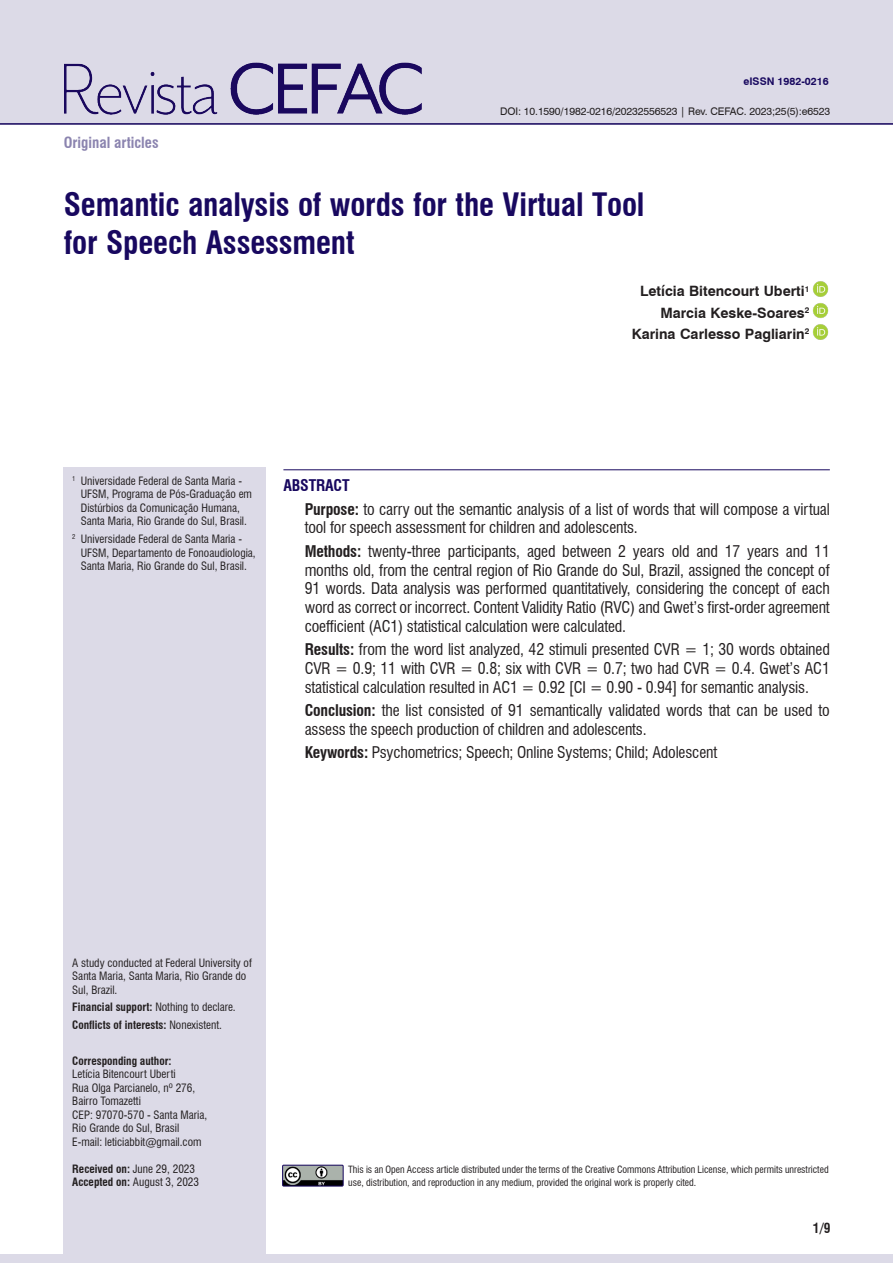
<style>
.page{position:relative;width:893px;height:1263px;background:#fff}
.page>*{position:absolute;margin:0;border:0;box-sizing:border-box;transform-origin:0 0}
.Titulo_só_inglês{font:700 condensed 31.5px/37.8px "Swiss 721 BT";letter-spacing:-.005em;color:#18085f}
.Resumo_só_ingles{font:condensed 15.75px/18.9px "Swiss 721 BT";letter-spacing:-.01em;color:#231f20}
.Resumo_título_-_só_ingles{font:700 condensed 15.75px "Swiss 721 BT";letter-spacing:-.01em;color:#18085f}
.Tipo_de_artigo{font:700 condensed 15px "Swiss 721 BT";color:#8b84af}
.Autor{font:700 14.25px "Swiss 721 BT";color:#231f20}
.Cabeço_autor_esquerda-par{font:700 condensed 13.5px "Swiss 721 BT";color:#231f20}
.Notas{font:condensed 11.25px/13.5px "Swiss 721 BT";color:#231f20}
.Endereço_correspondencia{font:condensed 11.25px/13.5px "Swiss 721 BT";color:#231f20}
.Notas_sem_paragrafo{font:condensed 11.25px/13.5px "Swiss 721 BT";color:#231f20}
.Notas_sem_paragrafo-2{font:700 condensed 11.25px "Swiss 721 BT";color:#231f20}
.Endereço_correspondencia-2{font:700 condensed 11.25px "Swiss 721 BT";color:#231f20}
.Legenda_b_direito-impar{font:10.5px "Swiss 721 BT";letter-spacing:-.01em;color:#231f20}
.Legenda_b_esquerdo-par{font:700 10.5px "Swiss 721 BT";color:#18085f}
.Notas-2{font:condensed 9.75px/13.5px "Swiss 721 BT";color:#231f20}
.s1{font-weight:700}
.s2{font-weight:400}
</style>
<div class="page">
<div style="left:64px;top:468px;width:202px;height:795px;background:#dcdae7"></div>
<img style="left:813px;top:281px;width:16px;height:16px">
<img style="left:812px;top:303px;width:17px;height:15px">
<img style="left:813px;top:324px;width:16px;height:16px">
<hr style="left:283px;top:469px;width:547px;height:1px;background:#18085f">
<div style="left:0;top:0;width:893px;height:125px;background:#dcdae7"></div>
<img style="left:65px;top:63px;width:357px;height:51px">
<img style="left:284px;top:1167px;width:58px;height:17px">
<div style="left:282px;top:1165px;width:62px;height:21px;border:1px solid #18085f"></div>
<div style="left:0;top:1254px;width:893px;height:9px;background:#dcdae7"></div>
<p class="Legenda_b_esquerdo-par" style="left:743px;top:74px;width:87px">eISSN 1982-0216</p>
<p class="Tipo_de_artigo" style="left:64px;top:133px;width:96px">Original articles</p>
<p class="Legenda_b_direito-impar" style="left:500px;top:104px;width:332px">DOI: 10.1590/1982-0216/20232556523 | Rev. CEFAC. 2023;25(5):e6523</p>
<p class="Titulo_só_inglês" style="left:64px;top:186px;width:582px">Semantic analysis of words for the Virtual Tool for Speech Assessment</p>
<p class="Autor" style="left:640px;top:281px;width:171px">Letícia Bitencourt Uberti<sup>1</sup></p>
<p class="Autor" style="left:660px;top:303px;width:151px">Marcia Keske-Soares<sup>2</sup></p>
<p class="Autor" style="left:632px;top:324px;width:179px">Karina Carlesso Pagliarin<sup>2</sup></p>
<p class="Notas" style="left:81px;top:474px;width:173px;text-indent:-9px"><sup>1</sup> Universidade Federal de Santa Maria - UFSM, Programa de Pós-Graduação em Distúrbios da Comunicação Humana, Santa Maria, Rio Grande do Sul, Brasil.</p>
<p class="Notas" style="left:81px;top:532px;width:176px;text-indent:-9px"><sup>2</sup> Universidade Federal de Santa Maria -<br>UFSM, Departamento de Fonoaudiologia,<br>Santa Maria, Rio Grande do Sul, Brasil.</p>
<p class="Resumo_título_-_só_ingles" style="left:283px;top:476px;width:68px">ABSTRACT</p>
<p class="Resumo_só_ingles" style="left:305px;top:499px;width:527px"><span class="s1">Purpose:</span> to carry out the semantic analysis of a list of words that will compose a virtual tool for speech assessment for children and adolescents.</p>
<p class="Resumo_só_ingles" style="left:305px;top:541px;width:527px;text-align:justify"><span class="s1">Methods:</span> twenty-three participants, aged between 2 years old and 17 years and 11 months old, from the central region of Rio Grande do Sul, Brazil, assigned the concept of 91 words. Data analysis was performed quantitatively, considering the concept of each word as correct or incorrect. Content Validity Ratio (RVC) and Gwet’s first-order agreement coefficient (AC1) statistical calculation were calculated.</p>
<p class="Resumo_só_ingles" style="left:305px;top:640px;width:527px;text-align:justify"><span class="s1">Results:</span> from the word list analyzed, 42 stimuli presented CVR = 1; 30 words obtained CVR = 0.9; 11 with CVR = 0.8; six with CVR = 0.7; two had CVR = 0.4. Gwet’s AC1 statistical calculation resulted in AC1 = 0.92 [CI = 0.90 - 0.94] for semantic analysis.</p>
<p class="Resumo_só_ingles" style="left:305px;top:701px;width:527px"><span class="s1">Conclusion:</span> the list consisted of 91 semantically validated words that can be used to assess the speech production of children and adolescents.</p>
<p class="Resumo_só_ingles" style="left:305px;top:743px;width:414px"><span class="s1">Keywords:</span> Psychometrics; Speech; Online Systems; Child; Adolescent</p>
<p class="Notas_sem_paragrafo" style="left:72px;top:956px;width:181px">A study conducted at Federal University of<br>Santa Maria, Santa Maria, Rio Grande do<br>Sul, Brazil.</p>
<p class="Notas_sem_paragrafo-2" style="left:72px;top:1000px;width:165px">Financial support: <span class="s2">Nothing to declare.</span></p>
<p class="Notas_sem_paragrafo-2" style="left:72px;top:1018px;width:151px">Conflicts of interests: <span class="s2">Nonexistent.</span></p>
<p class="Endereço_correspondencia-2" style="left:72px;top:1054px;width:101px">Corresponding author:</p>
<p class="Endereço_correspondencia" style="left:72px;top:1067px;width:105px">Letícia Bitencourt Uberti</p>
<p class="Endereço_correspondencia" style="left:72px;top:1081px;width:125px">Rua Olga Parcianelo, nº 276,<br>Bairro Tomazetti</p>
<p class="Endereço_correspondencia" style="left:72px;top:1108px;width:136px">CEP: 97070-570 - Santa Maria,<br>Rio Grande do Sul, Brasil</p>
<p class="Endereço_correspondencia" style="left:72px;top:1135px;width:131px">E-mail: leticiabbit@gmail.com</p>
<p class="Endereço_correspondencia-2" style="left:72px;top:1162px;width:124px">Received on: <span class="s2">June 29, 2023</span></p>
<p class="Endereço_correspondencia" style="left:72px;top:1175px;width:128px"><span class="s1">Accepted on:</span> August 3, 2023</p>
<p class="Notas-2" style="left:348px;top:1163px;width:482px">This is an Open Access article distributed under the terms of the Creative Commons Attribution License, which permits unrestricted use, distribution, and reproduction in any medium, provided the original work is properly cited.</p>
<p class="Cabeço_autor_esquerda-par" style="left:813px;top:1219px;width:19px">1/9</p>
</div>
